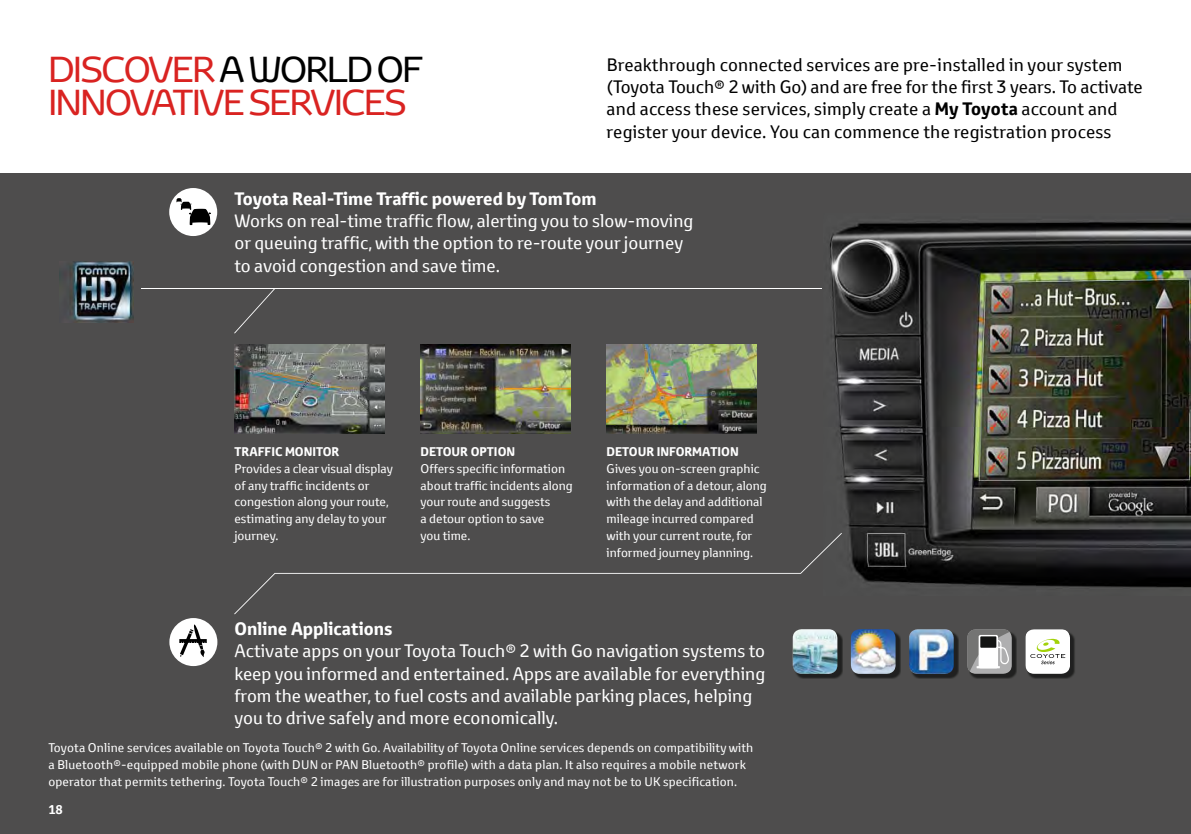
<style>
.page{position:relative;width:1191px;height:834px;background:#fff}
.page>*{position:absolute;margin:0;border:0;box-sizing:border-box;transform-origin:0 0}
.t1{font:35px/33.4px "Toyota Display";letter-spacing:-.04em;color:#d92321}
.t2{font:17.5px/22.4px "Toyota Text";color:#fff}
.t3{font:17.5px/22.4px "Toyota Text";letter-spacing:.01em;color:#000}
.t4{font:700 17.5px "Toyota Text";color:#fff}
.t5{font:12.25px/16.8px "Toyota Text";color:#fff}
.t6{font:700 12.25px "Toyota Text";color:#fff}
.s1{color:#000}
.s2{font-weight:700}
</style>
<div class="page">
<div style="left:0;top:173px;width:1191px;height:660px;background:#4e4d4d"></div>
<div style="left:169px;top:188px;width:48px;height:48px;background:#fff;border-radius:50%"></div>
<svg style="left:176px;top:198px;width:35px;height:27px"></svg>
<div style="left:169px;top:618px;width:48px;height:48px;background:#fff;border-radius:50%"></div>
<svg style="left:179px;top:624px;width:28px;height:33px"></svg>
<img style="left:60px;top:261px;width:74px;height:61px">
<img style="left:420px;top:344px;width:150px;height:89px">
<img style="left:794px;top:631px;width:48px;height:47px">
<img style="left:792px;top:629px;width:45px;height:44px;border-radius:9px">
<img style="left:911px;top:631px;width:47px;height:47px">
<img style="left:909px;top:629px;width:44px;height:44px;border-radius:9px">
<img style="left:969px;top:632px;width:48px;height:46px">
<div style="left:967px;top:629px;width:45px;height:44px;background:#afafb0;border-radius:7px"></div>
<svg style="left:967px;top:629px;width:43px;height:43px"></svg>
<img style="left:852px;top:631px;width:48px;height:47px">
<img style="left:851px;top:629px;width:44px;height:44px;border-radius:9px">
<img style="left:830px;top:222px;width:361px;height:366px">
<img style="left:234px;top:344px;width:150px;height:89px">
<img style="left:606px;top:344px;width:150px;height:89px">
<img style="left:1028px;top:633px;width:47px;height:45px">
<svg style="left:1025px;top:629px;width:45px;height:44px"></svg>
<svg style="left:234px;top:289px;width:41px;height:44px"></svg>
<hr style="left:141px;top:288px;width:680px;height:1px;background:#fff">
<svg style="left:234px;top:532px;width:608px;height:82px"></svg>
<h1 class="t1" style="left:48px;top:52px;width:376px">DISCOVER <span class="s1">A WORLD OF<br></span>INNOVATIVE SERVICES</h1>
<p class="t3" style="left:606px;top:53px;width:537px">Breakthrough connected services are pre-installed in your system (Toyota Touch® 2 with Go) and are free for the first 3 years. To activate and access these services, simply create a <span class="s2">My Toyota</span> account and register your device. You can commence the registration process</p>
<h2 class="t4" style="left:234px;top:187px;width:363px">Toyota Real-Time Traffic powered by TomTom</h2>
<h2 class="t2" style="left:234px;top:209px;width:460px">Works on real-time traffic flow, alerting you to slow-moving or queuing traffic, with the option to re-route your journey to avoid congestion and save time.</h2>
<p class="t6" style="left:234px;top:443px;width:107px">TRAFFIC MONITOR</p>
<p class="t5" style="left:234px;top:460px;width:160px">Provides a clear visual display of any traffic incidents or congestion along your route, estimating any delay to your journey.</p>
<p class="t6" style="left:420px;top:443px;width:96px">DETOUR OPTION</p>
<p class="t5" style="left:420px;top:460px;width:154px">Offers specific information about traffic incidents along your route and suggests<br>a detour option to save<br>you time.</p>
<p class="t6" style="left:606px;top:443px;width:134px">DETOUR INFORMATION</p>
<p class="t5" style="left:606px;top:460px;width:162px">Gives you on-screen graphic information of a detour, along with the delay and additional mileage incurred compared with your current route, for informed journey planning.</p>
<h2 class="t4" style="left:234px;top:616px;width:160px">Online Applications</h2>
<p class="t2" style="left:234px;top:639px;width:532px">Activate apps on your Toyota Touch® 2 with Go navigation systems to keep you informed and entertained. Apps are available for everything from the weather, to fuel costs and available parking places, helping you to drive safely and more economically.</p>
<p class="t5" style="left:48px;top:739px;width:706px">Toyota Online services available on Toyota Touch® 2 with Go. Availability of Toyota Online services depends on compatibility with a Bluetooth®-equipped mobile phone (with DUN or PAN Bluetooth® profile) with a data plan. It also requires a mobile network operator that permits tethering. Toyota Touch® 2 images are for illustration purposes only and may not be to UK specification.</p>
<p class="t6" style="left:48px;top:800px;width:16px">18</p>
</div>
